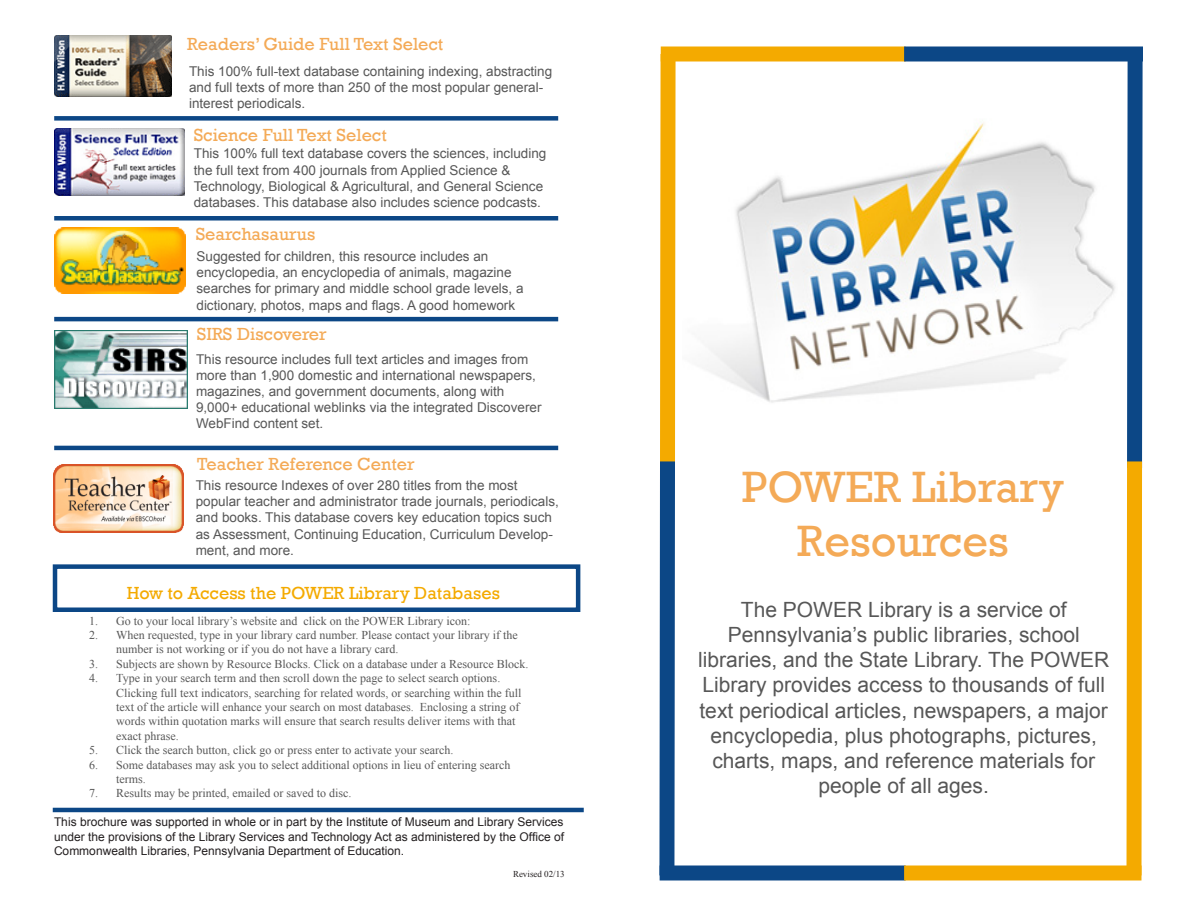
<style>
.page{position:relative;width:1188px;height:918px;background:#fff}
.page>*{position:absolute;margin:0;border:0;box-sizing:border-box;transform-origin:0 0}
.t1{font:45px "Rockwell";color:#f4aa57}
.t2{font:21px/25.2px "Arial";color:#575757;text-align:center}
.t3{font:18px "Rockwell";color:#f4aa57}
.t4{font:18px "Rockwell";color:#f4aa00}
.t5{font:13.5px/16.2px "Arial";color:#575757}
.t6{font:12px/14.4px "Times New Roman";color:#575757}
.t7{font:12px/14.4px "Arial";color:#231f20;text-align:justify}
.t8{font:9px "Times New Roman";color:#231f20}
</style>
<div class="page">
<div style="left:53px;top:564px;width:527px;height:48px;border:4px solid #0c4786"></div>
<svg style="left:659px;top:46px;width:24px;height:835px"></svg>
<svg style="left:1119px;top:62px;width:24px;height:819px"></svg>
<div style="left:661px;top:46px;width:245px;height:16px;background:#f4aa00"></div>
<div style="left:904px;top:46px;width:239px;height:16px;background:#0c4786"></div>
<div style="left:660px;top:866px;width:246px;height:14px;background:#0c4786"></div>
<div style="left:904px;top:866px;width:237px;height:14px;background:#f4aa00"></div>
<hr style="left:53px;top:808px;width:531px;height:4px;background:#0c4786">
<hr style="left:54px;top:446px;width:504px;height:4px;background:#0c4786">
<img style="left:54px;top:330px;width:133px;height:79px">
<img style="left:54px;top:129px;width:130px;height:66px">
<hr style="left:54px;top:317px;width:504px;height:4px;background:#0c4786">
<img style="left:53px;top:465px;width:131px;height:67px">
<img style="left:682px;top:110px;width:442px;height:302px">
<img style="left:54px;top:36px;width:118px;height:60px">
<div style="left:54px;top:216px;width:504px;height:5px;background:#0c4786"></div>
<img style="left:54px;top:227px;width:131px;height:66px">
<div style="left:54px;top:116px;width:504px;height:5px;background:#0c4786"></div>
<p class="t3" style="left:187px;top:33px;width:258px">Readers’ Guide Full Text Select</p>
<p class="t5" style="left:189px;top:63px;width:365px">This 100% full-text database containing indexing, abstracting and full texts of more than 250 of the most popular general&shy;interest periodicals.</p>
<p class="t3" style="left:194px;top:125px;width:195px">Science Full Text Select</p>
<p class="t5" style="left:194px;top:146px;width:354px">This 100% full text database covers the sciences, including the full text from 400 journals from Applied Science &amp; Technology, Biological &amp; Agricultural, and General Science databases. This database also includes science podcasts.</p>
<p class="t3" style="left:196px;top:223px;width:121px">Searchasaurus</p>
<p class="t5" style="left:196px;top:248px;width:329px">Suggested for children, this resource includes an encyclopedia, an encyclopedia of animals, magazine searches for primary and middle school grade levels, a dictionary, photos, maps and flags. A good homework</p>
<p class="t3" style="left:197px;top:324px;width:131px">SIRS Discoverer</p>
<p class="t5" style="left:196px;top:351px;width:347px">This resource includes full text articles and images from more than 1,900 domestic and international newspapers, magazines, and government documents, along with 9,000+ educational weblinks via the integrated Discoverer WebFind content set.</p>
<p class="t3" style="left:197px;top:453px;width:219px">Teacher Reference Center</p>
<p class="t5" style="left:196px;top:477px;width:365px">This resource Indexes of over 280 titles from the most popular teacher and administrator trade journals, periodicals, and books. This database covers key education topics such as Assessment, Continuing Education, Curriculum Develop&shy;ment, and more.</p>
<p class="t4" style="left:127px;top:582px;width:375px">How to Access the POWER Library Databases</p>
<p class="t6" style="left:89px;top:613px;width:383px">1. Go to your local library’s website and click on the POWER Library icon:</p>
<p class="t6" style="left:89px;top:628px;width:430px">2. When requested, type in your library card number. Please contact your library if the</p>
<p class="t6" style="left:116px;top:642px;width:284px">number is not working or if you do not have a library card.</p>
<p class="t6" style="left:89px;top:656px;width:441px">3. Subjects are shown by Resource Blocks. Click on a database under a Resource Block.</p>
<p class="t6" style="left:89px;top:671px;width:413px">4. Type in your search term and then scroll down the page to select search options.</p>
<p class="t6" style="left:116px;top:685px;width:407px">Clicking full text indicators, searching for related words, or searching within the full</p>
<p class="t6" style="left:116px;top:700px;width:405px">text of the article will enhance your search on most databases. Enclosing a string of</p>
<p class="t6" style="left:116px;top:714px;width:401px">words within quotation marks will ensure that search results deliver items with that</p>
<p class="t6" style="left:116px;top:728px;width:64px">exact phrase.</p>
<p class="t6" style="left:89px;top:743px;width:366px">5. Click the search button, click go or press enter to activate your search.</p>
<p class="t6" style="left:116px;top:757px;width:396px;text-indent:-27px">6. Some databases may ask you to select additional options in lieu of entering search terms.</p>
<p class="t6" style="left:89px;top:786px;width:264px">7. Results may be printed, emailed or saved to disc.</p>
<p class="t7" style="left:54px;top:815px;width:512px">This brochure was supported in whole or in part by the Institute of Museum and Library Services under the provisions of the Library Services and Technology Act as administered by the Office of Commonwealth Libraries, Pennsylvania Department of Education.</p>
<p class="t8" style="left:513px;top:868px;width:53px">Revised 02/13</p>
<p class="t1" style="left:742px;top:461px;width:324px">POWER Library</p>
<p class="t1" style="left:797px;top:515px;width:213px">Resources</p>
<p class="t2" style="left:698px;top:597px;width:413px">The POWER Library is a service of Pennsylvania’s public libraries, school libraries, and the State Library. The POWER Library provides access to thousands of full text periodical articles, newspapers, a major encyclopedia, plus photographs, pictures, charts, maps, and reference materials for people of all ages.</p>
</div>
